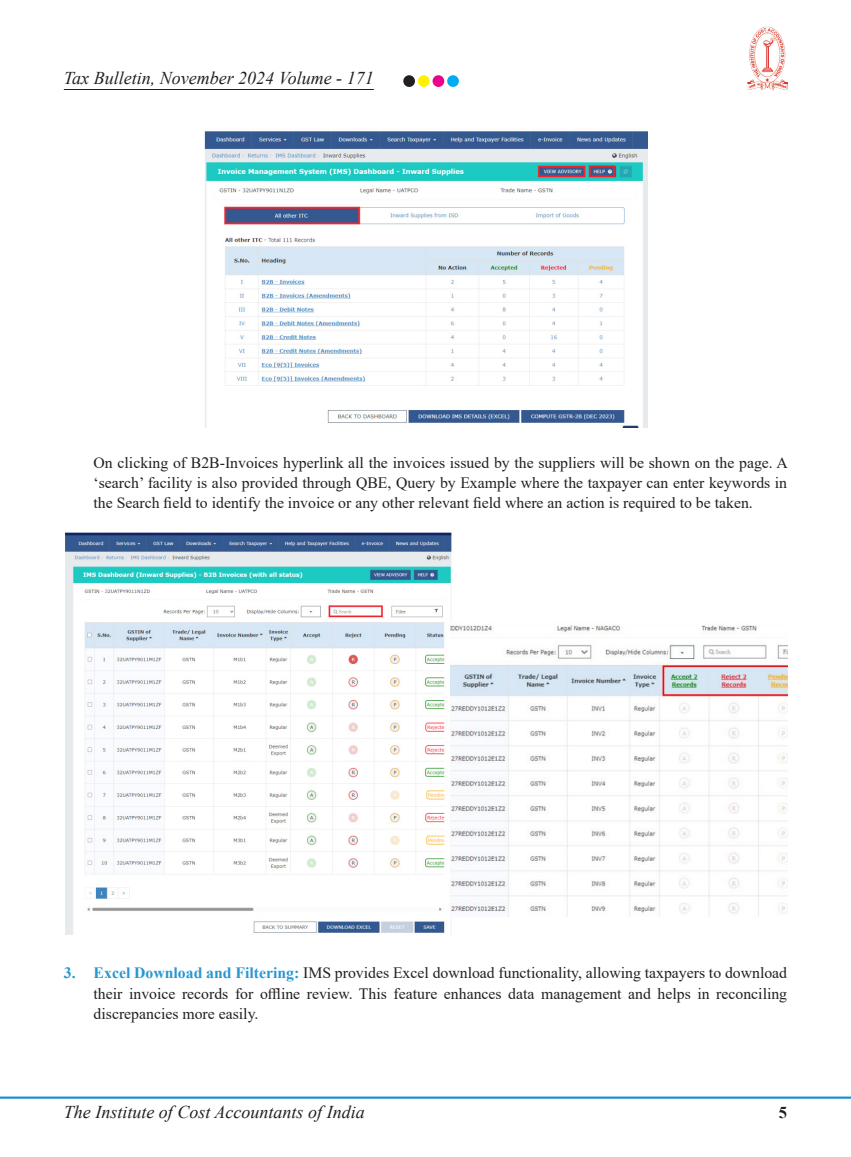
<style>
.page{position:relative;width:851px;height:1157px;background:#fff}
.page>*{position:absolute;margin:0;border:0;box-sizing:border-box;transform-origin:0 0}
.t1{font:italic 18px "Times New Roman";color:#231f20}
.t2{font:700 16.5px "Times New Roman";color:#231f20}
.Tab_Setting_1{font:15.75px/20.2px "Times New Roman";color:#231f20;text-align:justify}
.s1{font-weight:700;color:#2897d3}
</style>
<div class="page">
<hr style="left:0;top:1096px;width:850px;height:2px;background:#0d8fd0">
<img style="left:747px;top:26px;width:40px;height:64px">
<hr style="left:64px;top:89px;width:310px;height:1px;background:#231f20">
<div style="left:403px;top:75px;width:12px;height:12px;background:#231f20;border-radius:50%"></div>
<div style="left:418px;top:75px;width:11px;height:12px;background:#fff101;border-radius:50%"></div>
<div style="left:432px;top:75px;width:12px;height:12px;background:#ed028c;border-radius:50%"></div>
<div style="left:447px;top:75px;width:12px;height:12px;background:#00aeef;border-radius:50%"></div>
<img style="left:204px;top:131px;width:443px;height:296px">
<img style="left:65px;top:532px;width:387px;height:402px">
<img style="left:450px;top:622px;width:337px;height:294px">
<p class="t1" style="left:64px;top:66px;width:311px">Tax Bulletin, November 2024 Volume - 171</p>
<p class="Tab_Setting_1" style="left:94px;top:452px;width:695px">On clicking of B2B-Invoices hyperlink all the invoices issued by the suppliers will be shown on the page. A ‘search’ facility is also provided through QBE, Query by Example where the taxpayer can enter keywords in the Search field to identify the invoice or any other relevant field where an action is required to be taken.</p>
<p class="Tab_Setting_1" style="left:94px;top:962px;width:695px;text-indent:-30px"><span class="s1">3. Excel Download and Filtering:</span> IMS provides Excel download functionality, allowing taxpayers to download their invoice records for offline review. This feature enhances data management and helps in reconciling discrepancies more easily.</p>
<p class="t1" style="left:64px;top:1099px;width:302px">The Institute of Cost Accountants of India</p>
<p class="t2" style="left:778px;top:1100px;width:10px">5</p>
</div>
